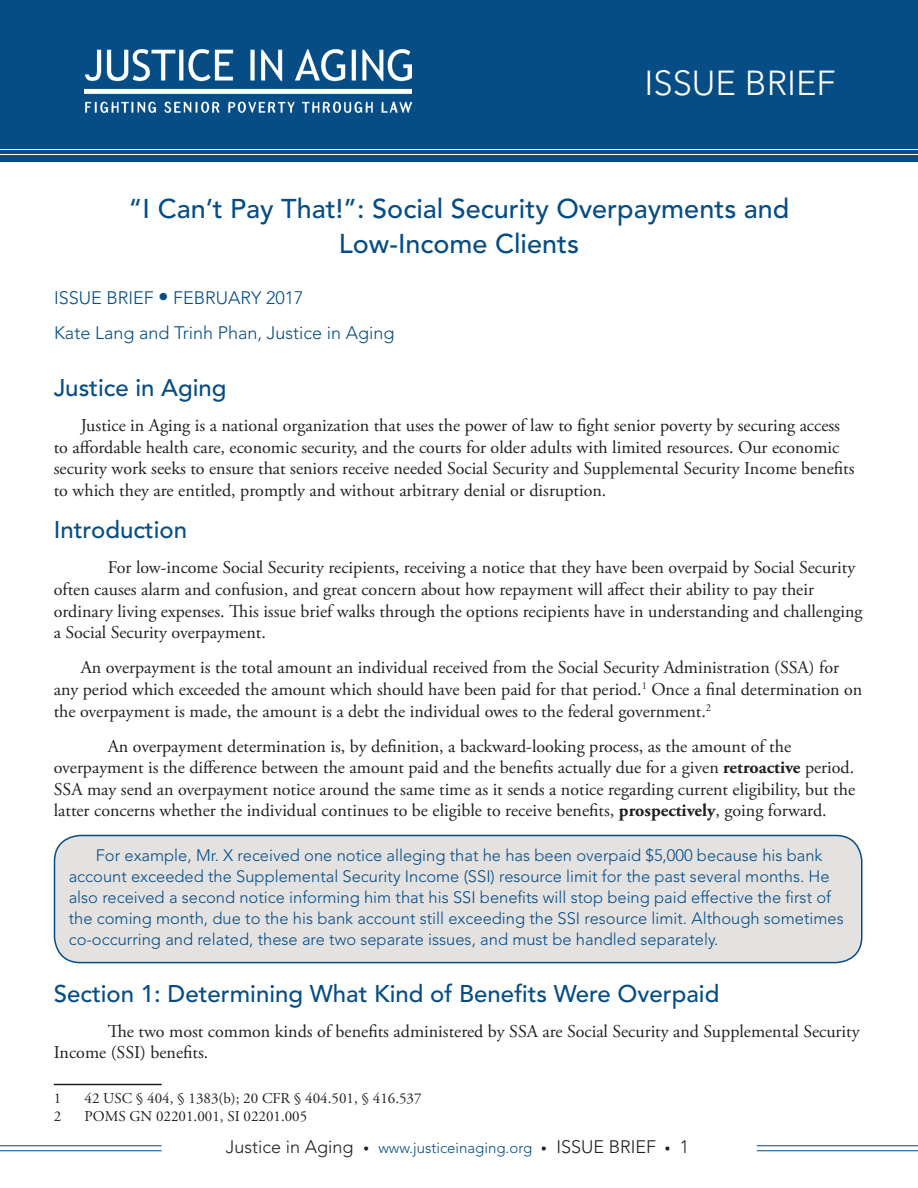
<style>
.page{position:relative;width:918px;height:1188px;background:#fff}
.page>*{position:absolute;margin:0;border:0;box-sizing:border-box;transform-origin:0 0}
.t1{font:300 34.5px "Avenir LT Std";color:#fff}
.Main_Header{font:500 27px "Avenir LT Std";color:#064d85}
.Section_Headers{font:500 24px "Avenir LT Std";color:#064d85}
.Body_Text{font:18px/21.6px "Adobe Garamond Pro";color:#231f20}
.t2{font:300 18px "Avenir LT Std";color:#064d85}
.t3{font:300 18px "Avenir LT Std";color:#231f20}
.t4{font:300 16.5px/21px "Avenir LT Std";color:#064d85}
.Endnotes{font:15px "Adobe Garamond Pro";color:#231f20}
.s1{font-size:21px}
.s2{font-weight:700}
.s3{font-family:"Skolar Sans";font-weight:400}
.s4{font-size:15px;color:#064d85}
</style>
<div class="page">
<div style="left:0;top:1px;width:918px;height:161px;background:#064d85"></div>
<hr style="left:0;top:149px;width:918px;height:1px;background:#fff">
<hr style="left:0;top:154px;width:918px;height:1px;background:#fff">
<img style="left:84px;top:50px;width:328px;height:63px">
<hr style="left:0;top:1150px;width:162px;height:1px;background:#064d85">
<hr style="left:0;top:1145px;width:162px;height:1px;background:#064d85">
<hr style="left:757px;top:1150px;width:161px;height:1px;background:#064d85">
<hr style="left:757px;top:1145px;width:161px;height:1px;background:#064d85">
<div style="left:55px;top:835px;width:807px;height:128px;background:#e4e1e1;border-radius:26px"></div>
<div style="left:54px;top:835px;width:809px;height:128px;border:2px solid #064d85;border-radius:26px"></div>
<hr style="left:54px;top:1084px;width:108px;height:1px;background:#231f20">
<h1 class="t1" style="left:645px;top:63px;width:193px">ISSUE BRIEF</h1>
<p class="Main_Header" style="left:129px;top:193px;width:662px">“I Can’t Pay That!”: Social Security Overpayments and</p>
<p class="Main_Header" style="left:339px;top:228px;width:242px">Low-Income Clients</p>
<p class="t2" style="left:54px;top:288px;width:251px">ISSUE BRIEF <span class="s1">•</span> FEBRUARY 2017</p>
<p class="t2" style="left:54px;top:323px;width:342px">Kate Lang and Trinh Phan, Justice in Aging</p>
<p class="Section_Headers" style="left:54px;top:374px;width:174px">Justice in Aging</p>
<p class="Body_Text" style="left:54px;top:415px;width:802px;text-indent:27px">Justice in Aging is a national organization that uses the power of law to fight senior poverty by securing access to affordable health care, economic security, and the courts for older adults with limited resources. Our economic security work seeks to ensure that seniors receive needed Social Security and Supplemental Security Income benefits to which they are entitled, promptly and without arbitrary denial or disruption.</p>
<p class="Section_Headers" style="left:54px;top:516px;width:135px">Introduction</p>
<p class="Body_Text" style="left:54px;top:558px;width:810px;text-indent:54px">For low-income Social Security recipients, receiving a notice that they have been overpaid by Social Security often causes alarm and confusion, and great concern about how repayment will affect their ability to pay their ordinary living expenses. This issue brief walks through the options recipients have in understanding and challenging a Social Security overpayment.</p>
<p class="Body_Text" style="left:54px;top:657px;width:810px;text-indent:27px">An overpayment is the total amount an individual received from the Social Security Administration (SSA) for any period which exceeded the amount which should have been paid for that period.<sup>1</sup> Once a final determination on the overpayment is made, the amount is a debt the individual owes to the federal government.<sup>2</sup></p>
<p class="Body_Text" style="left:54px;top:736px;width:803px;text-indent:54px">An overpayment determination is, by definition, a backward-looking process, as the amount of the overpayment is the difference between the amount paid and the benefits actually due for a given <span class="s2">retroactive</span> period.<br>SSA may send an overpayment notice around the same time as it sends a notice regarding current eligibility, but the latter concerns whether the individual continues to be eligible to receive benefits, <span class="s2">prospectively</span>, going forward.</p>
<p class="t4" style="left:69px;top:845px;width:776px;text-indent:27px">For example, Mr. X received one notice alleging that he has been overpaid $5,000 because his bank account exceeded the Supplemental Security Income (SSI) resource limit for the past several months. He also received a second notice informing him that his SSI benefits will stop being paid effective the first of the coming month, due to the his bank account still exceeding the SSI resource limit. Although sometimes co-occurring and related, these are two separate issues, and must be handled separately.</p>
<p class="Section_Headers" style="left:54px;top:980px;width:667px">Section 1: Determining What Kind of Benefits Were Overpaid</p>
<p class="Body_Text" style="left:54px;top:1021px;width:807px;text-indent:54px">The two most common kinds of benefits administered by SSA are Social Security and Supplemental Security<br>Income (SSI) benefits.</p>
<p class="Endnotes" style="left:54px;top:1089px;width:9px">1</p>
<p class="Endnotes" style="left:85px;top:1089px;width:339px">42 USC § 404, § 1383(b); 20 CFR § 404.501, § 416.537</p>
<p class="Endnotes" style="left:54px;top:1107px;width:9px">2</p>
<p class="Endnotes" style="left:85px;top:1107px;width:224px">POMS GN 02201.001, SI 02201.005</p>
<p class="t3" style="left:226px;top:1136px;width:465px">Justice in Aging <span class="s3">•</span> <span class="s4">www.justiceinaging.org</span> <span class="s3">•</span> ISSUE BRIEF <span class="s3">•</span> 1</p>
</div>
